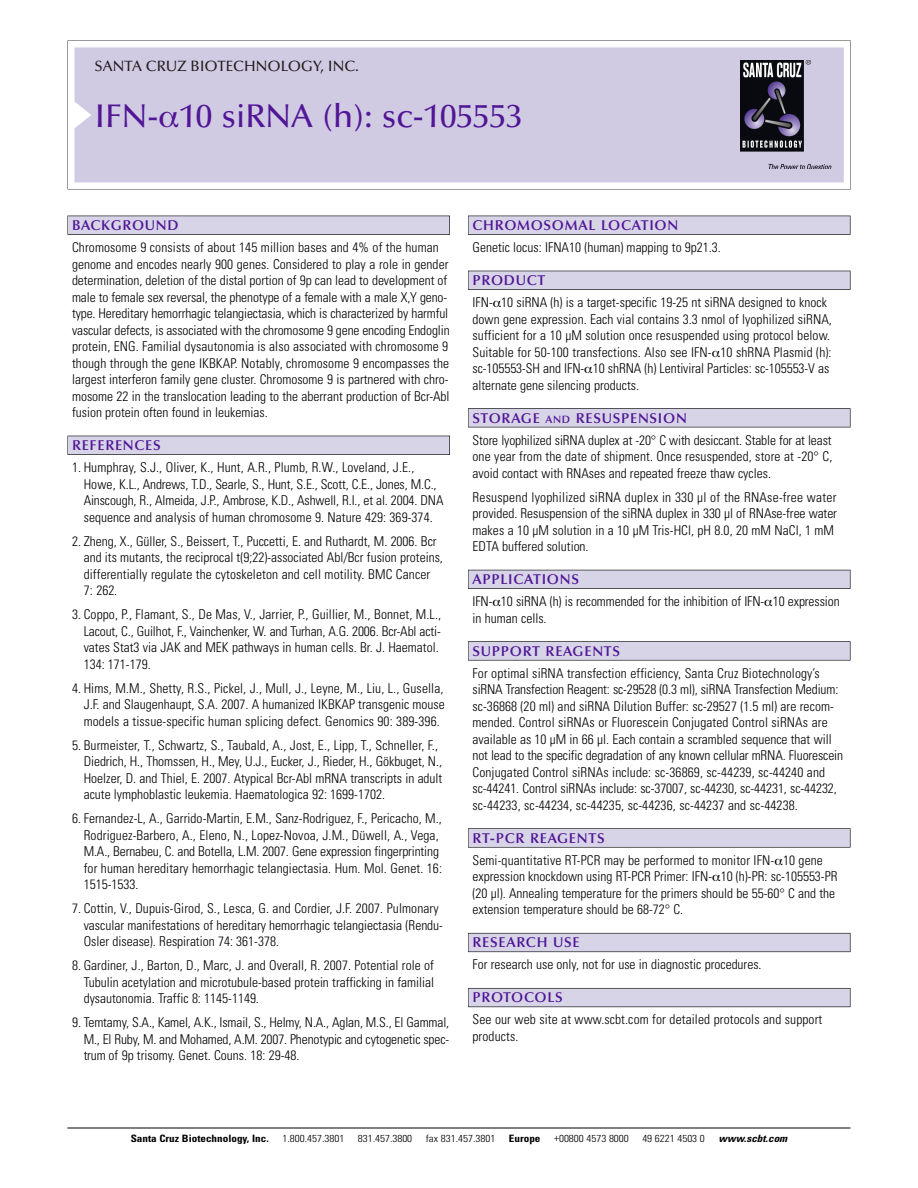
<style>
.page{position:relative;width:918px;height:1188px;background:#fff}
.page>*{position:absolute;margin:0;border:0;box-sizing:border-box;transform-origin:0 0}
.t1{font:500 33px "Optima";color:#511695}
.t2{font:500 15px "Optima";color:#231f20}
.t3{font:600 14.25px "Optima";letter-spacing:.05em;color:#511695}
.t4{font:300 condensed 13.5px/16.5px "Univers";color:#000}
.t5{font:300 condensed 10.2px "Univers";color:#000;scale:1.1 1}
.t6{font:700 condensed 10.2px "Univers";color:#000;scale:1.1 1}
.t7{font:italic 700 condensed 10.2px "Univers";color:#000;scale:1.1 1}
.s1{font-size:10.65px}
</style>
<div class="page">
<svg style="left:74px;top:41px;width:777px;height:148px"></svg>
<div style="left:74px;top:47px;width:770px;height:135px;background:#d1cae3"></div>
<img style="left:741px;top:60px;width:90px;height:108px">
<div style="left:68px;top:216px;width:382px;height:19px;background:#535256"></div>
<div style="left:68px;top:216px;width:381px;height:18px;background:#d7d4e8"></div>
<div style="left:68px;top:436px;width:382px;height:19px;background:#525156"></div>
<div style="left:68px;top:436px;width:381px;height:18px;background:#d7d4e8"></div>
<div style="left:468px;top:216px;width:382px;height:19px;background:#535256"></div>
<div style="left:468px;top:216px;width:382px;height:18px;background:#d7d4e8"></div>
<div style="left:468px;top:271px;width:382px;height:19px;background:#525156"></div>
<div style="left:468px;top:271px;width:382px;height:18px;background:#d7d4e8"></div>
<div style="left:468px;top:408px;width:382px;height:19px;background:#545357"></div>
<div style="left:468px;top:409px;width:382px;height:18px;background:#d7d4e8"></div>
<div style="left:468px;top:570px;width:382px;height:19px;background:#535259"></div>
<div style="left:468px;top:570px;width:382px;height:18px;background:#d7d4e8"></div>
<svg style="left:468px;top:641px;width:382px;height:20px"></svg>
<div style="left:468px;top:642px;width:382px;height:18px;background:#d7d4e8"></div>
<div style="left:468px;top:828px;width:382px;height:20px;background:#676767"></div>
<div style="left:468px;top:829px;width:382px;height:18px;background:#d7d4e8"></div>
<div style="left:468px;top:933px;width:382px;height:19px;background:#686770"></div>
<div style="left:468px;top:934px;width:382px;height:18px;background:#d7d4e8"></div>
<div style="left:468px;top:988px;width:382px;height:19px;background:#5e5d65"></div>
<div style="left:468px;top:989px;width:382px;height:18px;background:#d7d4e8"></div>
<hr style="left:68px;top:1128px;width:782px;height:1px;background:#000">
<svg style="left:160px;top:112px;width:19px;height:16px"></svg>
<p class="t2" style="left:94px;top:60px;width:266px">SANTA CRUZ BIOTECHNOLOGY, INC.</p>
<p class="t1" style="left:94px;top:102px;width:430px">IFN- 10 siRNA (h): sc-105553</p>
<p class="t3" style="left:72px;top:219px;width:108px">BACKGROUND</p>
<p class="t4" style="left:72px;top:240px;width:379px">Chromosome 9 consists of about 145 million bases and 4% of the human genome and encodes nearly 900 genes. Considered to play a role in gender determination, deletion of the distal portion of 9p can lead to development of male to female sex reversal, the phenotype of a female with a male X,Y geno&shy;type. Hereditary hemorrhagic telangiectasia, which is characterized by harmful vascular defects, is associated with the chromosome 9 gene encoding Endoglin protein, ENG. Familial dysautonomia is also associated with chromosome 9 though through the gene IKBKAP. Notably, chromosome 9 encompasses the largest interferon family gene cluster. Chromosome 9 is partnered with chro&shy;mosome 22 in the translocation leading to the aberrant production of Bcr-Abl fusion protein often found in leukemias.</p>
<p class="t3" style="left:72px;top:439px;width:90px">REFERENCES</p>
<p class="t4" style="left:84px;top:460px;width:361px;text-indent:-12px">1. Humphray, S.J., Oliver, K., Hunt, A.R., Plumb, R.W., Loveland, J.E., Howe, K.L., Andrews, T.D., Searle, S., Hunt, S.E., Scott, C.E., Jones, M.C., Ainscough, R., Almeida, J.P., Ambrose, K.D., Ashwell, R.I., et al. 2004. DNA sequence and analysis of human chromosome 9. Nature 429: 369-374.</p>
<p class="t4" style="left:84px;top:534px;width:361px;text-indent:-12px">2. Zheng, X., Güller, S., Beissert, T., Puccetti, E. and Ruthardt, M. 2006. Bcr and its mutants, the reciprocal t(9;22)-associated Abl/Bcr fusion proteins, differentially regulate the cytoskeleton and cell motility. BMC Cancer<br>7: 262.</p>
<p class="t4" style="left:84px;top:607px;width:359px;text-indent:-12px">3. Coppo, P., Flamant, S., De Mas, V., Jarrier, P., Guillier, M., Bonnet, M.L., Lacout, C., Guilhot, F., Vainchenker, W. and Turhan, A.G. 2006. Bcr-Abl acti&shy;vates Stat3 via JAK and MEK pathways in human cells. Br. J. Haematol.<br>134: 171-179.</p>
<p class="t4" style="left:84px;top:681px;width:363px;text-align:justify;text-indent:-12px">4. Hims, M.M., Shetty, R.S., Pickel, J., Mull, J., Leyne, M., Liu, L., Gusella, J.F. and Slaugenhaupt, S.A. 2007. A humanized IKBKAP transgenic mouse models a tissue-specific human splicing defect. Genomics 90: 389-396.</p>
<p class="t4" style="left:84px;top:738px;width:360px;text-indent:-12px">5. Burmeister, T., Schwartz, S., Taubald, A., Jost, E., Lipp, T., Schneller, F., Diedrich, H., Thomssen, H., Mey, U.J., Eucker, J., Rieder, H., Gökbuget, N., Hoelzer, D. and Thiel, E. 2007. Atypical Bcr-Abl mRNA transcripts in adult acute lymphoblastic leukemia. Haematologica 92: 1699-1702.</p>
<p class="t4" style="left:84px;top:811px;width:360px;text-indent:-12px">6. Fernandez-L, A., Garrido-Martin, E.M., Sanz-Rodriguez, F., Pericacho, M., Rodriguez-Barbero, A., Eleno, N., Lopez-Novoa, J.M., Düwell, A., Vega, M.A., Bernabeu, C. and Botella, L.M. 2007. Gene expression fingerprinting for human hereditary hemorrhagic telangiectasia. Hum. Mol. Genet. 16:<br>1515-1533.</p>
<p class="t4" style="left:84px;top:901px;width:361px;text-indent:-12px">7. Cottin, V., Dupuis-Girod, S., Lesca, G. and Cordier, J.F. 2007. Pulmonary vascular manifestations of hereditary hemorrhagic telangiectasia (Rendu-<br>Osler disease). Respiration 74: 361-378.</p>
<p class="t4" style="left:84px;top:958px;width:352px;text-align:justify;text-indent:-12px">8. Gardiner, J., Barton, D., Marc, J. and Overall, R. 2007. Potential role of Tubulin acetylation and microtubule-based protein trafficking in familial dysautonomia. Traffic 8: 1145-1149.</p>
<p class="t4" style="left:84px;top:1015px;width:367px;text-align:justify;text-indent:-12px">9. Temtamy, S.A., Kamel, A.K., Ismail, S., Helmy, N.A., Aglan, M.S., El Gammal, M., El Ruby, M. and Mohamed, A.M. 2007. Phenotypic and cytogenetic spec&shy;trum of 9p trisomy. Genet. Couns. 18: 29-48.</p>
<p class="t3" style="left:473px;top:219px;width:207px">CHROMOSOMAL LOCATION</p>
<p class="t4" style="left:473px;top:240px;width:250px">Genetic locus: IFNA10 (human) mapping to 9p21.3.</p>
<p class="t3" style="left:473px;top:274px;width:74px">PRODUCT</p>
<p class="t4" style="left:473px;top:295px;width:361px">IFN- 10 siRNA (h) is a target-specific 19-25 nt siRNA designed to knock down gene expression. Each vial contains 3.3 nmol of lyophilized siRNA, sufficient for a 10 µM solution once resuspended using protocol below.<br>Suitable for 50-100 transfections. Also see IFN- 10 shRNA Plasmid (h): sc-105553-SH and IFN- 10 shRNA (h) Lentiviral Particles: sc-105553-V as alternate gene silencing products.</p>
<p class="t3" style="left:473px;top:412px;width:216px">STORAGE <span class="s1">AND</span> RESUSPENSION</p>
<p class="t4" style="left:473px;top:433px;width:361px;text-align:justify">Store lyophilized siRNA duplex at -20° C with desiccant. Stable for at least one year from the date of shipment. Once resuspended, store at -20° C, avoid contact with RNAses and repeated freeze thaw cycles.</p>
<p class="t4" style="left:473px;top:490px;width:366px">Resuspend lyophilized siRNA duplex in 330 µl of the RNAse-free water provided. Resuspension of the siRNA duplex in 330 µl of RNAse-free water makes a 10 µM solution in a 10 µM Tris-HCl, pH 8.0, 20 mM NaCl, 1 mM EDTA buffered solution.</p>
<p class="t3" style="left:473px;top:573px;width:108px">APPLICATIONS</p>
<p class="t4" style="left:473px;top:595px;width:369px">IFN- 10 siRNA (h) is recommended for the inhibition of IFN- 10 expression in human cells.</p>
<p class="t3" style="left:473px;top:645px;width:149px">SUPPORT REAGENTS</p>
<p class="t4" style="left:473px;top:666px;width:372px">For optimal siRNA transfection efficiency, Santa Cruz Biotechnology’s siRNA Transfection Reagent: sc-29528 (0.3 ml), siRNA Transfection Medium: sc-36868 (20 ml) and siRNA Dilution Buffer: sc-29527 (1.5 ml) are recom&shy;mended. Control siRNAs or Fluorescein Conjugated Control siRNAs are available as 10 µM in 66 µl. Each contain a scrambled sequence that will not lead to the specific degradation of any known cellular mRNA. Fluorescein Conjugated Control siRNAs include: sc-36869, sc-44239, sc-44240 and sc-44241. Control siRNAs include: sc-37007, sc-44230, sc-44231, sc-44232, sc-44233, sc-44234, sc-44235, sc-44236, sc-44237 and sc-44238.</p>
<p class="t3" style="left:473px;top:832px;width:134px">RT-PCR REAGENTS</p>
<p class="t4" style="left:473px;top:853px;width:366px">Semi-quantitative RT-PCR may be performed to monitor IFN- 10 gene expression knockdown using RT-PCR Primer: IFN- 10 (h)-PR: sc-105553-PR (20 µl). Annealing temperature for the primers should be 55-60° C and the extension temperature should be 68-72° C.</p>
<p class="t3" style="left:473px;top:937px;width:109px">RESEARCH USE</p>
<p class="t4" style="left:473px;top:958px;width:291px">For research use only, not for use in diagnostic procedures.</p>
<p class="t3" style="left:473px;top:992px;width:92px">PROTOCOLS</p>
<p class="t4" style="left:473px;top:1013px;width:351px">See our web site at www.scbt.com for detailed protocols and support products.</p>
<p class="t6" style="left:131px;top:1135px;width:127px">Santa Cruz Biotechnology, Inc.</p>
<p class="t5" style="left:282px;top:1135px;width:58px">1.800.457.3801</p>
<p class="t5" style="left:358px;top:1135px;width:51px">831.457.3800</p>
<p class="t5" style="left:426px;top:1135px;width:65px">fax 831.457.3801</p>
<p class="t6" style="left:509px;top:1135px;width:30px">Europe</p>
<p class="t5" style="left:554px;top:1135px;width:69px">+00800 4573 8000</p>
<p class="t5" style="left:642px;top:1135px;width:58px">49 6221 4503 0</p>
<p class="t7" style="left:719px;top:1135px;width:66px">www.scbt.com</p>
</div>
